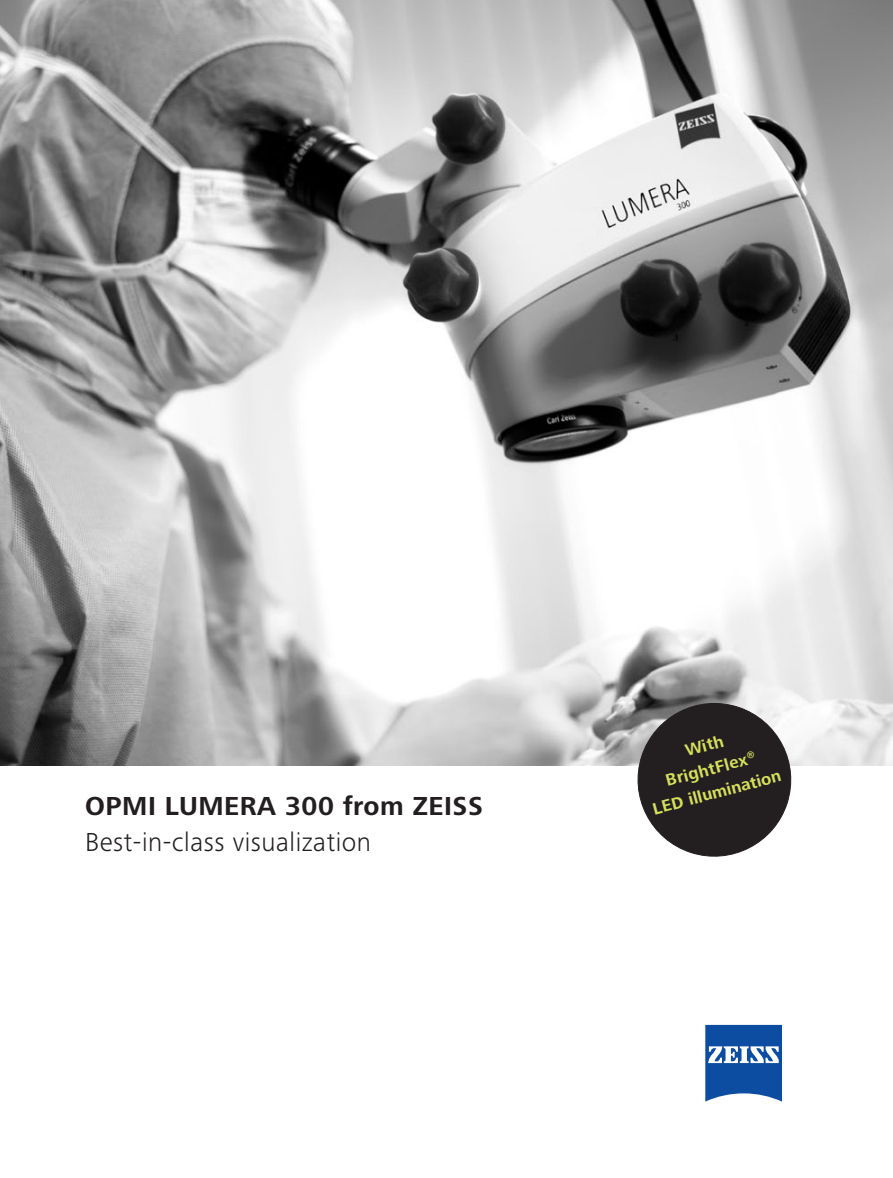
<style>
.page{position:relative;width:893px;height:1178px;background:#fff}
.page>*{position:absolute;margin:0;border:0;box-sizing:border-box;transform-origin:0 0}
.t1{font:300 27px "Zeiss Frutiger Next Pro";letter-spacing:.02em;color:#231f20}
.t2{font:700 27px "Zeiss Frutiger Next Pro";letter-spacing:.02em;color:#231f20}
.t3{font:700 17.25px/24px "Zeiss Frutiger Next Pro";color:#d4e05a;text-align:center}
</style>
<div class="page">
<svg style="left:705px;top:1025px;width:77px;height:76px"></svg>
<img style="left:0;top:0;width:893px;height:765px">
<svg style="left:628px;top:694px;width:172px;height:163px"></svg>
<h1 class="t2" style="left:85px;top:790px;width:399px">OPMI LUMERA 300 from ZEISS</h1>
<h1 class="t1" style="left:85px;top:826px;width:288px">Best-in-class visualization</h1>
<p class="t3" style="left:637px;top:751px;width:134px;rotate:-15deg">With<br>BrightFlex<sup>®<br></sup>LED illumination</p>
</div>
